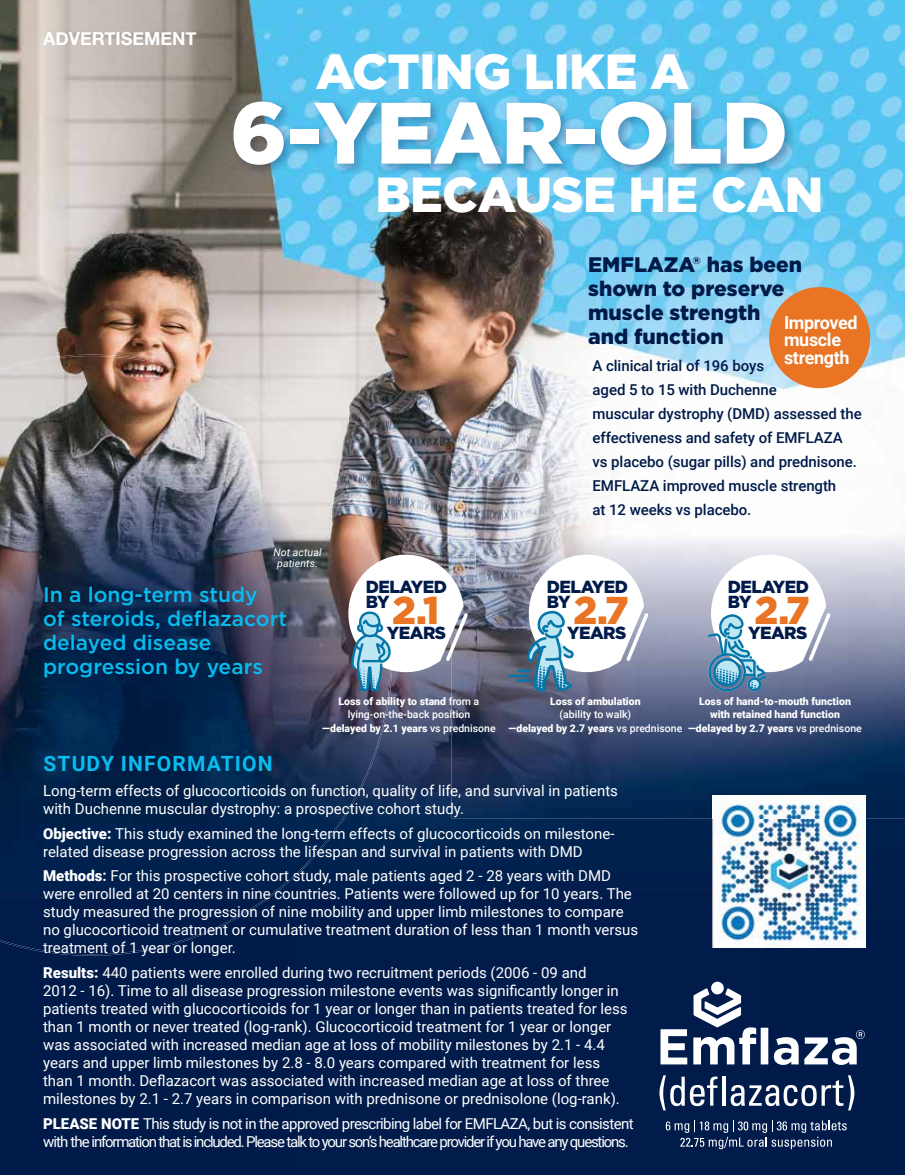
<style>
.page{position:relative;width:905px;height:1175px;background:#fff}
.page>*{position:absolute;margin:0;border:0;box-sizing:border-box;transform-origin:0 0}
.t1{font:900 86.85px "Gotham";letter-spacing:-.01em;color:#fff}
.t2{font:900 49.2px "Gotham";letter-spacing:-.01em;color:#fff}
.t3{font:900 38.85px "Gotham";color:#e87424}
.t4{font:500 21px/24px "Gotham";color:#09bcef}
.t5{font:900 21px/24px "Gotham";color:#001b49}
.t6{font:700 21px "Roboto";letter-spacing:.055em;color:#09bcef}
.t7{font:700 18px/17.2px "Roboto";letter-spacing:-.02em;color:#fff}
.t8{font:700 18px "Helvetica Neue";color:#fff}
.t9{font:900 17.4px/15.8px "Gotham";letter-spacing:-.03em;color:#001b49}
.t10{font:15px/18px "Roboto";color:#fff}
.t11{font:500 15px/24px "Roboto";letter-spacing:-.005em;color:#001b49}
.t12{font:15px/18px "Roboto";letter-spacing:-.08em;color:#fff}
.t13{font:500 10.5px/13.5px "Roboto";color:#fff;text-align:center}
.t14{font:900 10.5px/13.5px "Roboto";color:#fff;text-align:center}
.t15{font:italic 10.5px/10.5px "Roboto";letter-spacing:.01em;color:#fff;text-align:center}
.s1{font-weight:900}
.s2{font-weight:500}
.s3{font-weight:700}
</style>
<div class="page">
<img style="left:0;top:0;width:348px;height:404px">
<img style="left:348px;top:0;width:518px;height:247px">
<img style="left:866px;top:0;width:38px;height:212px">
<img style="left:348px;top:247px;width:104px;height:927px">
<img style="left:316px;top:404px;width:33px;height:50px">
<div style="left:297px;top:822px;width:52px;height:352px;background:#011c4b"></div>
<div style="left:452px;top:818px;width:310px;height:356px;background:#011c4b"></div>
<img style="left:815px;top:212px;width:89px;height:962px">
<div style="left:246px;top:880px;width:51px;height:294px;background:#001b49"></div>
<div style="left:194px;top:954px;width:52px;height:220px;background:#001b49"></div>
<div style="left:0;top:955px;width:194px;height:219px;background:#001b49"></div>
<div style="left:762px;top:948px;width:53px;height:226px;background:#001b49"></div>
<img style="left:451px;top:212px;width:364px;height:606px">
<img style="left:0;top:356px;width:290px;height:598px">
<img style="left:289px;top:431px;width:52px;height:447px">
<img style="left:340px;top:489px;width:51px;height:329px">
<img style="left:0;top:354px;width:258px;height:50px">
<img style="left:254px;top:404px;width:62px;height:51px">
<img style="left:313px;top:454px;width:39px;height:51px">
<img style="left:341px;top:504px;width:51px;height:318px">
<div style="left:291px;top:818px;width:51px;height:62px;background:#00224f"></div>
<div style="left:240px;top:878px;width:51px;height:38px;background:#001e4c"></div>
<div style="left:0;top:914px;width:240px;height:41px;background:#011c4b"></div>
<svg style="left:659px;top:1075px;width:58px;height:35px"></svg>
<hr style="left:722px;top:1076px;width:3px;height:29px;background:#fff">
<svg style="left:730px;top:1075px;width:124px;height:35px"></svg>
<svg style="left:665px;top:1120px;width:181px;height:29px;background:#2d4369"></svg>
<svg style="left:711px;top:981px;width:12px;height:13px"></svg>
<svg style="left:660px;top:1029px;width:27px;height:35px"></svg>
<svg style="left:693px;top:988px;width:105px;height:76px"></svg>
<svg style="left:804px;top:1030px;width:60px;height:34px"></svg>
<svg style="left:348px;top:554px;width:122px;height:138px"></svg>
<hr style="left:509px;top:674px;width:19px;height:3px;background:#0675a8">
<svg style="left:518px;top:554px;width:133px;height:139px"></svg>
<svg style="left:706px;top:554px;width:127px;height:137px"></svg>
<div style="left:708px;top:653px;width:38px;height:38px;border:2px solid #0675a8;border-radius:50%"></div>
<div style="left:713px;top:658px;width:28px;height:28px;border:2px solid #0675a8;border-radius:50%"></div>
<div style="left:747px;top:677px;width:14px;height:14px;border:2px solid #0675a8;border-radius:50%"></div>
<div style="left:769px;top:287px;width:101px;height:101px;background:#e87424;border-radius:50%"></div>
<img style="left:712px;top:795px;width:153px;height:152px">
<img style="left:229px;top:97px;width:567px;height:80px">
<p class="t8" style="left:43px;top:24px;width:155px">ADVERTISEMENT</p>
<h2 class="t2" style="left:316px;top:44px;width:375px">ACTING LIKE A</h2>
<h1 class="t1" style="left:230px;top:83px;width:559px">6-YEAR-OLD</h1>
<h2 class="t2" style="left:375px;top:166px;width:449px">BECAUSE HE CAN</h2>
<p class="t15" style="left:273px;top:547px;width:50px">Not actual patients.</p>
<h3 class="t5" style="left:588px;top:252px;width:215px">EMFLAZA<sup>®</sup> has been shown to preserve muscle strength and function</h3>
<p class="t11" style="left:592px;top:353px;width:271px">A clinical trial of 196 boys<br>aged 5 to 15 with Duchenne<br>muscular dystrophy (DMD) assessed the effectiveness and safety of EMFLAZA<br>vs placebo (sugar pills) and prednisone.<br>EMFLAZA improved muscle strength<br>at 12 weeks vs placebo.</p>
<p class="t7" style="left:784px;top:313px;width:75px">Improved muscle strength</p>
<h3 class="t4" style="left:43px;top:582px;width:245px">In a long-term study<br>of steroids, deflazacort delayed disease progression by years</h3>
<p class="t9" style="left:366px;top:578px;width:83px">DELAYED<br>BY</p>
<h3 class="t3" style="left:392px;top:583px;width:48px">2.1</h3>
<p class="t9" style="left:387px;top:625px;width:61px">YEARS</p>
<p class="t9" style="left:547px;top:578px;width:83px">DELAYED<br>BY</p>
<h3 class="t3" style="left:573px;top:583px;width:57px">2.7</h3>
<p class="t9" style="left:567px;top:625px;width:61px">YEARS</p>
<p class="t9" style="left:728px;top:578px;width:83px">DELAYED<br>BY</p>
<h3 class="t3" style="left:754px;top:583px;width:57px">2.7</h3>
<p class="t9" style="left:748px;top:625px;width:61px">YEARS</p>
<p class="t13" style="left:322px;top:694px;width:175px"><span class="s1">Loss of ability to stand</span> from a lying-on-the-back position<br><span class="s1">—delayed by 2.1 years</span> vs prednisone</p>
<p class="t14" style="left:550px;top:694px;width:92px">Loss of ambulation</p>
<p class="t14" style="left:688px;top:694px;width:175px">Loss of hand-to-mouth function with retained hand function —delayed by 2.7 years <span class="s2">vs prednisone</span></p>
<p class="t13" style="left:508px;top:707px;width:175px">(ability to walk)<br><span class="s1">—delayed by 2.7 years</span> vs prednisone</p>
<p class="t13" style="left:571px;top:718px;width:66px">Ability to walk</p>
<p class="t13" style="left:709px;top:718px;width:115px">Hand-to-mouth function</p>
<p class="t13" style="left:369px;top:718px;width:71px">Ability to stand</p>
<h3 class="t6" style="left:43px;top:749px;width:231px">STUDY INFORMATION</h3>
<p class="t10" style="left:43px;top:781px;width:576px">Long-term effects of glucocorticoids on function, quality of life, and survival in patients with Duchenne muscular dystrophy: a prospective cohort study.</p>
<p class="t10" style="left:43px;top:823px;width:573px"><span class="s1">Objective:</span> This study examined the long-term effects of glucocorticoids on milestone&shy;related disease progression across the lifespan and survival in patients with DMD</p>
<p class="t10" style="left:43px;top:866px;width:596px"><span class="s1">Methods</span><span class="s3">:</span> For this prospective cohort study, male patients aged 2 - 28 years with DMD were enrolled at 20 centers in nine countries. Patients were followed up for 10 years. The study measured the progression of nine mobility and upper limb milestones to compare no glucocorticoid treatment or cumulative treatment duration of less than 1 month versus treatment of 1 year or longer.</p>
<p class="t10" style="left:43px;top:963px;width:586px"><span class="s1">Results:</span> 440 patients were enrolled during two recruitment periods (2006 - 09 and<br>2012 - 16). Time to all disease progression milestone events was significantly longer in patients treated with glucocorticoids for 1 year or longer than in patients treated for less than 1 month or never treated (log-rank). Glucocorticoid treatment for 1 year or longer was associated with increased median age at loss of mobility milestones by 2.1 - 4.4 years and upper limb milestones by 2.8 - 8.0 years compared with treatment for less than 1 month. Deflazacort was associated with increased median age at loss of three milestones by 2.1 - 2.7 years in comparison with prednisone or prednisolone (log-rank).</p>
<p class="t12" style="left:43px;top:1114px;width:592px"><span class="s1">PLEASE NOTE</span> This study is not in the approved prescribing label for EMFLAZA, but is consistent with the information that is included. Please talk to your son’s healthcare provider if you have any questions.</p>
</div>
